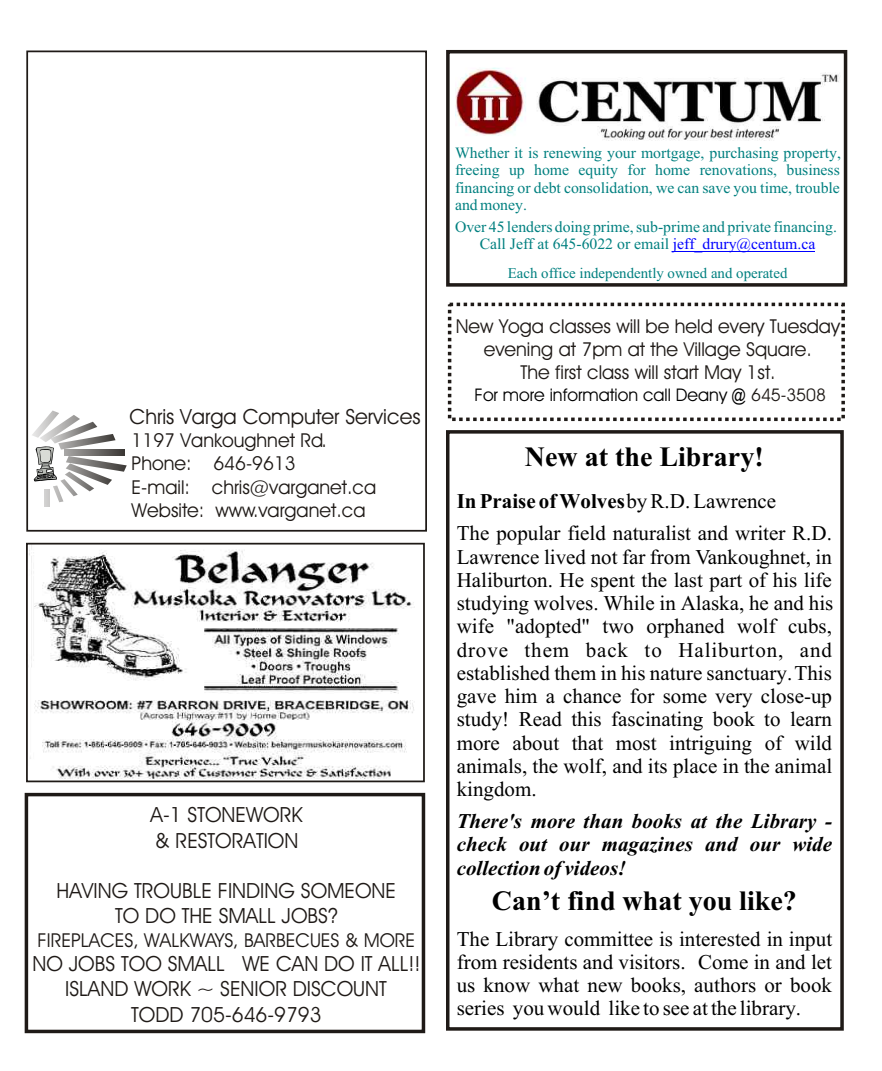
<style>
.page{position:relative;width:882px;height:1071px;background:#fff}
.page>*{position:absolute;margin:0;border:0;box-sizing:border-box;transform-origin:0 0}
.t1{font:700 28px "Times New Roman";color:#000}
.t2{font:21px/23.3px "Times New Roman";color:#000;text-align:justify}
.t3{font:21px/25.2px "Avant Garde Bk BT";color:#1f1a17;text-align:center}
.t4{font:italic 700 21px/23.3px "Times New Roman";color:#000;text-align:justify}
.t5{font:19.25px/23.1px "Avant Garde Bk BT";color:#1f1a17;text-align:center}
.t6{font:17.5px "Avant Garde Bk BT";color:#000}
.t7{font:15.75px/17.5px "Times New Roman";color:#008080;text-align:justify}
.t8{font:14.88px "Times New Roman";color:#008080}
.s1{color:#00f}
.s2{font-family:"Arial Narrow"}
.s3{color:#1f1a17}
.s4{font-weight:700}
</style>
<div class="page">
<div style="left:26px;top:51px;width:401px;height:481px;border:2px solid #1f1a17"></div>
<div style="left:25px;top:793px;width:400px;height:240px;border:4px solid #1f1a17"></div>
<div style="left:448px;top:303px;width:397px;height:118px;border:4px dashed #1f1a17"></div>
<div style="left:446px;top:50px;width:401px;height:237px;border:4px solid #1f1a17"></div>
<hr style="left:673px;top:251px;width:142px;height:1px;background:#00f">
<img style="left:456px;top:67px;width:384px;height:74px">
<div style="left:446px;top:430px;width:398px;height:601px;border:4px solid #1f1a17"></div>
<svg style="left:32px;top:411px;width:95px;height:91px"></svg>
<div style="left:44px;top:489px;width:6px;height:17px;background:#cecdcd"></div>
<img style="left:29px;top:546px;width:386px;height:233px">
<div style="left:26px;top:543px;width:399px;height:239px;border:2px solid #1f1a17"></div>
<p class="t3" style="left:130px;top:406px;width:293px">Chris Varga Computer Services</p>
<p class="t5" style="left:132px;top:431px;width:246px;text-align:left">1197 Vankoughnet Rd.<br>Phone: 646-9613<br>E-mail: chris@varganet.ca<br>Website: www.varganet.ca</p>
<p class="t3" style="left:151px;top:804px;width:154px;text-align:left">A-1 STONEWORK &amp; RESTORATION</p>
<p class="t3" style="left:57px;top:880px;width:341px">HAVING TROUBLE FINDING SOMEONE<br>TO DO THE SMALL JOBS?</p>
<p class="t5" style="left:38px;top:930px;width:379px">FIREPLACES, WALKWAYS, BARBECUES &amp; MORE</p>
<p class="t3" style="left:32px;top:953px;width:390px">NO JOBS TOO SMALL WE CAN DO IT ALL!!<br>ISLAND WORK ~ SENIOR DISCOUNT<br>TODD 705-646-9793</p>
<p class="t7" style="left:455px;top:145px;width:387px">Whether it is renewing your mortgage, purchasing property, freeing up home equity for home renovations, business financing or debt consolidation, we can save you time, trouble and money.</p>
<p class="t7" style="left:455px;top:219px;width:383px;text-align:center">Over 45 lenders doing prime, sub-prime and private financing.<br>Call Jeff at 645-6022 or email <span class="s1">jeff_drury@centum.ca</span></p>
<p class="t8" style="left:508px;top:267px;width:281px">Each office independently owned and operated</p>
<p class="t5" style="left:456px;top:317px;width:386px">New Yoga classes will be held every Tuesday evening at 7pm at the Village Square.<br>The first class will start May 1st.</p>
<p class="t6" style="left:475px;top:387px;width:353px">For more information call Deany <span class="s2">@</span> <span class="s3">645-3508</span></p>
<h1 class="t1" style="left:525px;top:447px;width:240px">New at the Library!</h1>
<p class="t2" style="left:457px;top:487px;width:377px;line-height:32px"><span class="s4">In Praise of Wolves</span> by R.D. Lawrence<br>The popular field naturalist and writer R.D.</p>
<p class="t2" style="left:457px;top:547px;width:378px">Lawrence lived not far from Vankoughnet, in Haliburton. He spent the last part of his life studying wolves. While in Alaska, he and his wife "adopted" two orphaned wolf cubs, drove them back to Haliburton, and established them in his nature sanctuary. This gave him a chance for some very close-up study! Read this fascinating book to learn more about that most intriguing of wild animals, the wolf, and its place in the animal kingdom.</p>
<p class="t4" style="left:457px;top:812px;width:377px">There's more than books at the Library - check out our magazines and our wide collection of videos!</p>
<h1 class="t1" style="left:492px;top:891px;width:307px">Can’t find what you like?</h1>
<p class="t2" style="left:457px;top:929px;width:377px">The Library committee is interested in input from residents and visitors. Come in and let us know what new books, authors or book series you would like to see at the library.</p>
</div>
